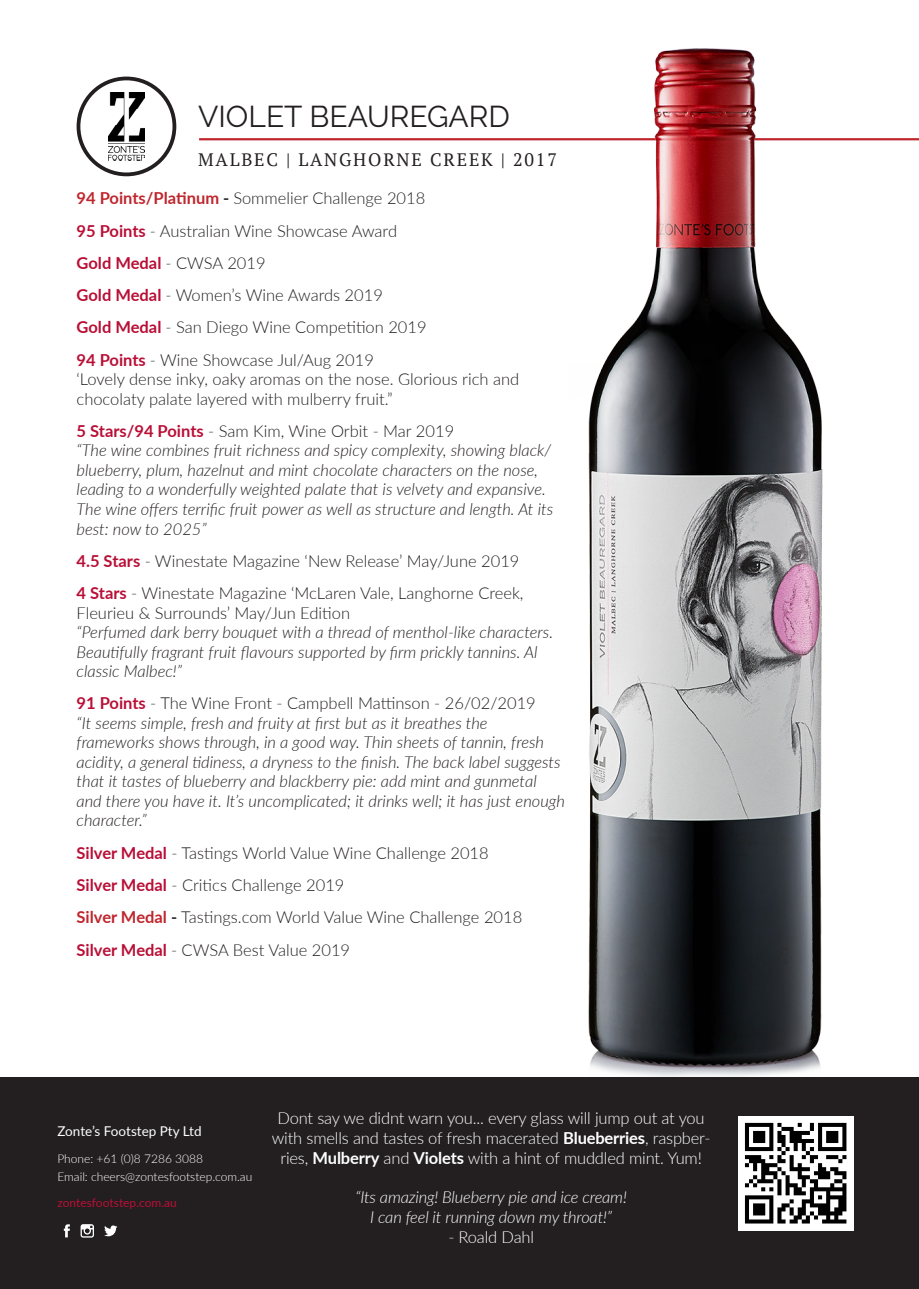
<style>
.page{position:relative;width:919px;height:1289px;background:#fff}
.page>*{position:absolute;margin:0;border:0;box-sizing:border-box;transform-origin:0 0}
.t1{font:30px "Raleway";color:#231f20}
.t2{font:18px "PT Serif";letter-spacing:.1em;color:#231f20}
.t3{font:italic 300 16.5px/19.5px "Lato";color:#231f20}
.t4{font:300 16.5px/19.5px "Lato";color:#231f20}
.t5{font:300 16.5px/19.8px "Lato";letter-spacing:-.01em;color:#fff;text-align:center}
.t6{font:italic 300 16.5px "Lato";letter-spacing:-.01em;color:#fff}
.t7{font:700 16.5px "Lato";color:#b90f36}
.t8{font:13.5px "Lato";color:#fff}
.t9{font:300 12px/18px "Lato";color:#fff}
.t10{font:12px "Lato";color:#b90f36}
.s1{font-weight:700;color:#c0262d}
.s2{font-weight:700}
.s3{font-weight:700;color:#b90f36}
.s4{font-weight:300;color:#231f20}
.s5{font-weight:700;font-style:normal;color:#b90f36}
.s6{font-style:normal}
</style>
<div class="page">
<div style="left:0;top:1077px;width:918px;height:211px;background:#231f20"></div>
<img style="left:738px;top:1116px;width:115px;height:114px">
<div style="left:77px;top:77px;width:99px;height:99px;border:4px solid #231f20;border-radius:50%"></div>
<img style="left:108px;top:92px;width:37px;height:68px">
<hr style="left:199px;top:138px;width:719px;height:2px;background:#c0262d">
<img style="left:569px;top:48px;width:271px;height:1028px">
<svg style="left:64px;top:1224px;width:6px;height:13px"></svg>
<svg style="left:104px;top:1225px;width:13px;height:11px"></svg>
<svg style="left:81px;top:1224px;width:13px;height:13px"></svg>
<p class="t1" style="left:198px;top:99px;width:313px">VIOLET BEAUREGARD</p>
<p class="t2" style="left:198px;top:148px;width:360px">MALBEC | LANGHORNE CREEK | 2017</p>
<p class="t4" style="left:77px;top:188px;width:350px"><span class="s1">94 Points/Platinum</span> <span class="s2">-</span> Sommelier Challenge 2018</p>
<p class="t4" style="left:77px;top:220px;width:322px"><span class="s3">95 Points</span> - Australian Wine Showcase Award</p>
<p class="t7" style="left:77px;top:251px;width:190px">Gold Medal <span class="s4">- CWSA 2019</span></p>
<p class="t4" style="left:77px;top:285px;width:308px"><span class="s3">Gold Medal</span> - Women’s Wine Awards 2019</p>
<p class="t4" style="left:77px;top:317px;width:351px"><span class="s3">Gold Medal</span> - San Diego Wine Competition 2019</p>
<p class="t4" style="left:77px;top:349px;width:444px"><span class="s3">94 Points</span> - Wine Showcase Jul/Aug 2019<br>‘Lovely dense inky, oaky aromas on the nose. Glorious rich and chocolaty palate layered with mulberry fruit.”</p>
<p class="t3" style="left:77px;top:420px;width:478px"><span class="s5">5 Stars/94 Points</span> <span class="s6">- Sam Kim, Wine Orbit - Mar 2019<br></span>“The wine combines fruit richness and spicy complexity, showing black/ blueberry, plum, hazelnut and mint chocolate characters on the nose, leading to a wonderfully weighted palate that is velvety and expansive.<br>The wine offers terrific fruit power as well as structure and length. At its best: now to 2025”</p>
<p class="t4" style="left:77px;top:550px;width:444px"><span class="s3">4.5 Stars</span> - Winestate Magazine ‘New Release’ May/June 2019</p>
<p class="t3" style="left:77px;top:582px;width:478px"><span class="s5">4 Stars</span> <span class="s6">- Winestate Magazine ‘McLaren Vale, Langhorne Creek, Fleurieu &amp; Surrounds’ May/Jun Edition<br></span>“Perfumed dark berry bouquet with a thread of menthol-like characters.<br>Beautifully fragrant fruit flavours supported by firm prickly tannins. Al classic Malbec!”</p>
<p class="t3" style="left:77px;top:693px;width:490px"><span class="s5">91 Points</span> <span class="s6">- The Wine Front - Campbell Mattinson - 26/02/2019<br></span>“It seems simple, fresh and fruity at first but as it breathes the frameworks shows through, in a good way. Thin sheets of tannin, fresh acidity, a general tidiness, a dryness to the finish. The back label suggests that it tastes of blueberry and blackberry pie: add mint and gunmetal and there you have it. It’s uncomplicated; it drinks well; it has just enough character.”</p>
<p class="t4" style="left:77px;top:842px;width:413px"><span class="s3">Silver Medal</span> - Tastings World Value Wine Challenge 2018</p>
<p class="t4" style="left:77px;top:874px;width:269px"><span class="s3">Silver Medal</span> - Critics Challenge 2019</p>
<p class="t4" style="left:77px;top:906px;width:447px"><span class="s1">Silver Medal</span> <span class="s2">-</span> Tastings.com World Value Wine Challenge 2018</p>
<p class="t4" style="left:77px;top:939px;width:275px"><span class="s3">Silver Medal</span> - CWSA Best Value 2019</p>
<p class="t8" style="left:57px;top:1121px;width:146px">Zonte’s Footstep Pty Ltd</p>
<p class="t9" style="left:57px;top:1148px;width:196px">Phone: +61 (0)8 7286 3088<br>Email: cheers@zontesfootstep.com.au</p>
<p class="t10" style="left:57px;top:1194px;width:121px">zontesfootstep.com.au</p>
<p class="t5" style="left:272px;top:1107px;width:440px">Dont say we didnt warn you... every glass will jump out at you with smells and tastes of fresh macerated <span class="s2">Blueberries</span>, raspber&shy;ries, <span class="s2">Mulberry</span> and <span class="s2">Violets</span> with a hint of muddled mint. Yum!</p>
<p class="t6" style="left:355px;top:1185px;width:273px">“Its amazing! Blueberry pie and ice cream!</p>
<p class="t6" style="left:370px;top:1205px;width:243px">I can feel it running down my throat!”</p>
<p class="t5" style="left:448px;top:1226px;width:87px">- Roald Dahl</p>
</div>
